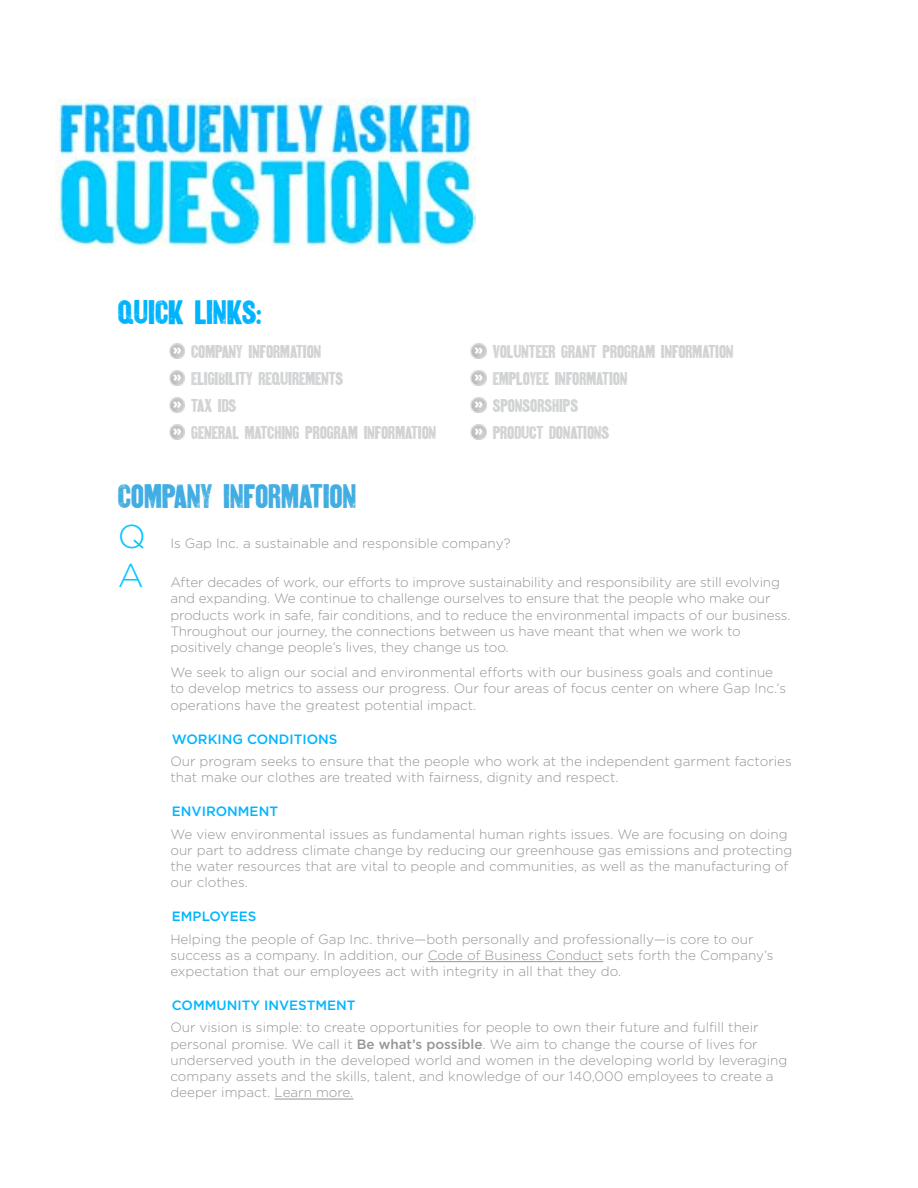
<style>
.page{position:relative;width:918px;height:1188px;background:#fff}
.page>*{position:absolute;margin:0;border:0;box-sizing:border-box;transform-origin:0 0}
.t1{font:33px "BE Block Capitals";color:#41ade2}
.t2{font:33px "BE Block Capitals";color:#00b3fd}
.t3{font:300 33px "Gotham";color:#01c8ff}
.t4{font:18px "BE Block Capitals";color:#d1d3d4}
.t5{font:300 13.5px/16.2px "Gotham";color:#939598}
.t6{font:500 13.5px "Gotham";color:#00b5ff}
.s1{font-weight:500}
</style>
<div class="page">
<hr style="left:428px;top:961px;width:175px;height:1px;background:#939598">
<hr style="left:274px;top:1099px;width:79px;height:1px;background:#939598">
<img style="left:169px;top:343px;width:16px;height:15px">
<svg style="left:173px;top:347px;width:8px;height:7px"></svg>
<img style="left:471px;top:343px;width:15px;height:15px">
<svg style="left:475px;top:347px;width:7px;height:7px"></svg>
<img style="left:169px;top:370px;width:16px;height:15px">
<svg style="left:173px;top:374px;width:8px;height:7px"></svg>
<img style="left:471px;top:370px;width:15px;height:15px">
<svg style="left:475px;top:374px;width:7px;height:7px"></svg>
<img style="left:169px;top:397px;width:16px;height:15px">
<svg style="left:173px;top:401px;width:8px;height:7px"></svg>
<img style="left:471px;top:397px;width:15px;height:15px">
<svg style="left:475px;top:401px;width:7px;height:7px"></svg>
<img style="left:169px;top:424px;width:16px;height:15px">
<svg style="left:173px;top:428px;width:8px;height:7px"></svg>
<img style="left:471px;top:424px;width:15px;height:15px">
<svg style="left:475px;top:428px;width:7px;height:7px"></svg>
<img style="left:56px;top:98px;width:419px;height:151px">
<h1 class="t2" style="left:118px;top:297px;width:145px">QUICK LINKS:</h1>
<h2 class="t4" style="left:191px;top:343px;width:132px">COMPANY INFORMATION</h2>
<h2 class="t4" style="left:493px;top:343px;width:242px">VOLUNTEER GRANT PROGRAM INFORMATION</h2>
<h2 class="t4" style="left:191px;top:370px;width:153px">ELIGIBILITY REQUIREMENTS</h2>
<h2 class="t4" style="left:493px;top:370px;width:136px">EMPLOYEE INFORMATION</h2>
<h2 class="t4" style="left:191px;top:397px;width:47px">TAX IDS</h2>
<h2 class="t4" style="left:493px;top:397px;width:87px">SPONSORSHIPS</h2>
<h2 class="t4" style="left:191px;top:424px;width:247px">GENERAL MATCHING PROGRAM INFORMATION</h2>
<h2 class="t4" style="left:493px;top:424px;width:118px">PRODUCT DONATIONS</h2>
<h1 class="t1" style="left:118px;top:481px;width:240px">COMPANY INFORMATION</h1>
<h1 class="t3" style="left:118px;top:518px;width:30px">Q</h1>
<p class="t5" style="left:170px;top:535px;width:342px">Is Gap Inc. a sustainable and responsible company?</p>
<h1 class="t3" style="left:118px;top:558px;width:28px">A</h1>
<p class="t5" style="left:170px;top:574px;width:622px">After decades of work, our efforts to improve sustainability and responsibility are still evolving and expanding. We continue to challenge ourselves to ensure that the people who make our products work in safe, fair conditions, and to reduce the environmental impacts of our business.<br>Throughout our journey, the connections between us have meant that when we work to positively change people’s lives, they change us too.</p>
<p class="t5" style="left:170px;top:664px;width:617px">We seek to align our social and environmental efforts with our business goals and continue to develop metrics to assess our progress. Our four areas of focus center on where Gap Inc.’s operations have the greatest potential impact.</p>
<p class="t6" style="left:172px;top:731px;width:167px">WORKING CONDITIONS</p>
<p class="t5" style="left:170px;top:753px;width:623px">Our program seeks to ensure that the people who work at the independent garment factories that make our clothes are treated with fairness, dignity and respect.</p>
<p class="t6" style="left:172px;top:804px;width:108px">ENVIRONMENT</p>
<p class="t5" style="left:170px;top:826px;width:623px">We view environmental issues as fundamental human rights issues. We are focusing on doing our part to address climate change by reducing our greenhouse gas emissions and protecting the water resources that are vital to people and communities, as well as the manufacturing of our clothes.</p>
<p class="t6" style="left:172px;top:909px;width:86px">EMPLOYEES</p>
<p class="t5" style="left:170px;top:931px;width:605px">Helping the people of Gap Inc. thrive—both personally and professionally—is core to our success as a company. In addition, our Code of Business Conduct sets forth the Company’s expectation that our employees act with integrity in all that they do.</p>
<p class="t6" style="left:172px;top:998px;width:185px">COMMUNITY INVESTMENT</p>
<p class="t5" style="left:170px;top:1019px;width:618px">Our vision is simple: to create opportunities for people to own their future and fulfll their personal promise. We call it <span class="s1">Be what’s possible</span>. We aim to change the course of lives for underserved youth in the developed world and women in the developing world by leveraging company assets and the skills, talent, and knowledge of our 140,000 employees to create a deeper impact. Learn more.</p>
</div>
